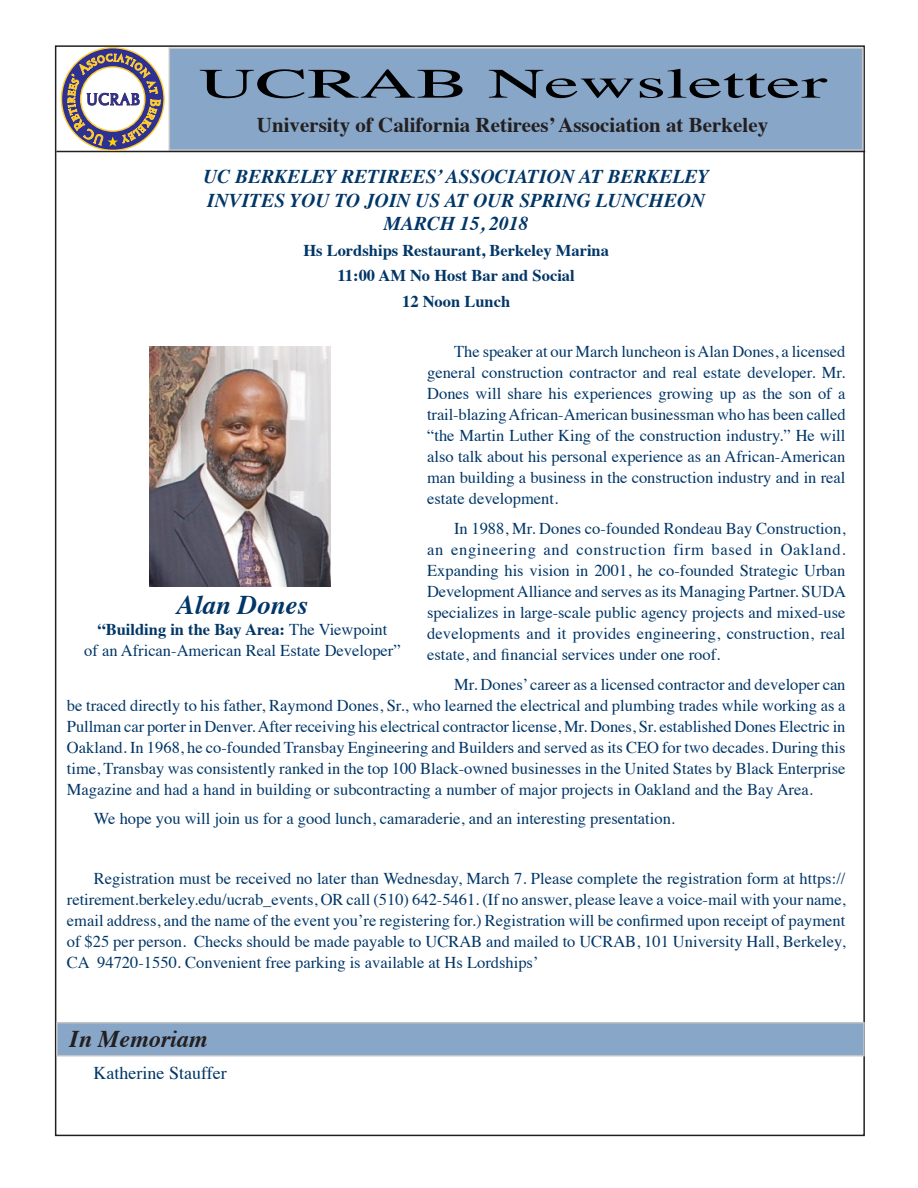
<style>
.page{position:relative;width:918px;height:1188px;background:#fff}
.page>*{position:absolute;margin:0;border:0;box-sizing:border-box;transform-origin:0 0}
.t1{font:42px "Times";color:#000;scale:1.86 1}
.Subhead_1{font:italic 700 27px "Times";color:#003667}
.Subhead_1-2{font:italic 700 24px "Times";color:#231f20}
.Submasthead{font:700 21px "Times";color:#231f20}
.t2{font:italic 700 19.5px "Times";color:#003667}
.t3{font:18px "Times";color:#003667}
.Subhead_1-3{font:16.5px/21px "Times";color:#003667;text-align:justify}
.t4{font:700 16.5px "Times";color:#003667}
.s1{font-weight:700}
</style>
<div class="page">
<div style="left:169px;top:47px;width:694px;height:104px;background:#87a6c8;border:2px solid #c3c4c7"></div>
<hr style="left:56px;top:151px;width:809px;height:1px;background:#231f20">
<svg style="left:61px;top:48px;width:103px;height:102px"></svg>
<svg style="left:67px;top:45px;width:94px;height:101px"></svg>
<img style="left:149px;top:347px;width:182px;height:239px">
<div style="left:56px;top:1022px;width:809px;height:34px;background:#87a6c8;border:2px solid #c3c4c7"></div>
<p class="t1" style="left:199px;top:44px;width:339px">UCRAB Newsletter</p>
<p class="Submasthead" style="left:257px;top:105px;width:513px">University of California Retirees’ Association at Berkeley</p>
<p class="t2" style="left:203px;top:159px;width:508px">UC BERKELEY RETIREES’ ASSOCIATION AT BERKELEY</p>
<p class="t2" style="left:207px;top:182px;width:500px">INVITES YOU TO JOIN US AT OUR SPRING LUNCHEON</p>
<p class="t2" style="left:384px;top:205px;width:146px">MARCH 15, 2018</p>
<p class="t4" style="left:303px;top:234px;width:307px">Hs Lordships Restaurant, Berkeley Marina</p>
<p class="t4" style="left:338px;top:260px;width:239px">11:00 AM No Host Bar and Social</p>
<p class="t4" style="left:402px;top:285px;width:110px">12 Noon Lunch</p>
<p class="Subhead_1-3" style="left:427px;top:340px;width:420px;text-indent:27px">The speaker at our March luncheon is Alan Dones, a licensed general construction contractor and real estate developer. Mr.<br>Dones will share his experiences growing up as the son of a trail-blazing African-American businessman who has been called “the Martin Luther King of the construction industry.” He will also talk about his personal experience as an African-American man building a business in the construction industry and in real estate development.</p>
<p class="Subhead_1-3" style="left:427px;top:516px;width:420px;text-indent:27px">In 1988, Mr. Dones co-founded Rondeau Bay Construction, an engineering and construction firm based in Oakland.<br>Expanding his vision in 2001, he co-founded Strategic Urban Development Alliance and serves as its Managing Partner. SUDA specializes in large-scale public agency projects and mixed-use developments and it provides engineering, construction, real estate, and financial services under one roof.</p>
<p class="Subhead_1-3" style="left:67px;top:672px;width:780px;text-indent:387px">Mr. Dones’ career as a licensed contractor and developer can be traced directly to his father, Raymond Dones, Sr., who learned the electrical and plumbing trades while working as a Pullman car porter in Denver. After receiving his electrical contractor license, Mr. Dones, Sr. established Dones Electric in Oakland. In 1968, he co-founded Transbay Engineering and Builders and served as its CEO for two decades. During this time, Transbay was consistently ranked in the top 100 Black-owned businesses in the United States by Black Enterprise Magazine and had a hand in building or subcontracting a number of major projects in Oakland and the Bay Area.</p>
<p class="Subhead_1-3" style="left:94px;top:807px;width:583px">We hope you will join us for a good lunch, camaraderie, and an interesting presentation.</p>
<p class="Subhead_1" style="left:177px;top:579px;width:133px">Alan Dones</p>
<p class="Subhead_1-3" style="left:84px;top:617px;width:318px;text-align:center"><span class="s1">“Building in the Bay Area:</span> The Viewpoint<br>of an African-American Real Estate Developer”</p>
<p class="Subhead_1-3" style="left:67px;top:866px;width:780px;text-indent:27px">Registration must be received no later than Wednesday, March 7. Please complete the registration form at https:// retirement.berkeley.edu/ucrab_events, OR call (510) 642-5461. (If no answer, please leave a voice-mail with your name, email address, and the name of the event you’re registering for.) Registration will be confirmed upon receipt of payment of $25 per person. Checks should be made payable to UCRAB and mailed to UCRAB, 101 University Hall, Berkeley, CA 94720-1550. Convenient free parking is available at Hs Lordships’</p>
<p class="Subhead_1-2" style="left:69px;top:1016px;width:140px">In Memoriam</p>
<p class="t3" style="left:94px;top:1056px;width:135px">Katherine Stauffer</p>
</div>
